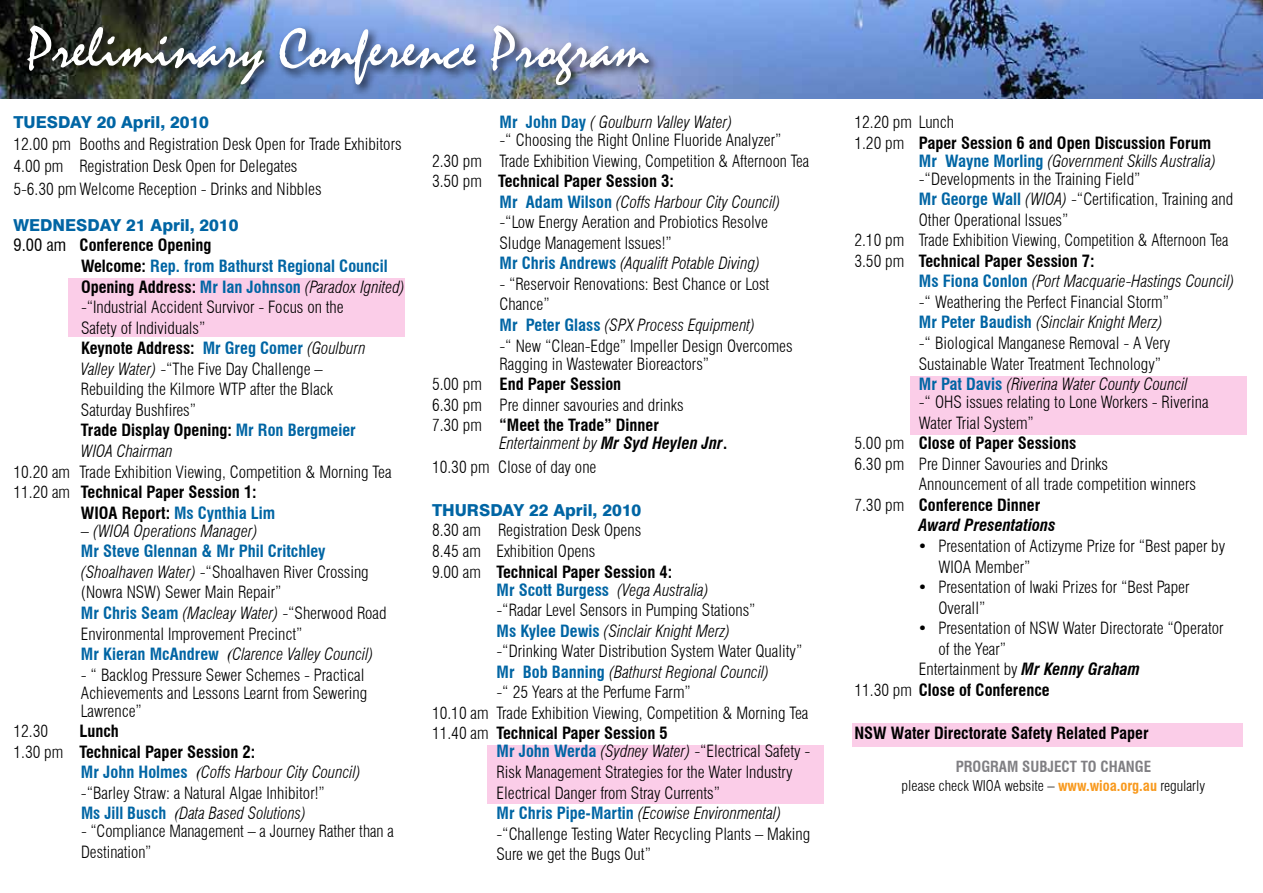
<style>
.page{position:relative;width:1263px;height:893px;background:#fff}
.page>*{position:absolute;margin:0;border:0;box-sizing:border-box;transform-origin:0 0}
.t1{font:58.5px "Mistral";color:#fff}
.t2{font:300 condensed 16.5px/20.5px "Swiss 721 BT";color:#000}
.t3{font:italic 300 condensed 16.5px "Swiss 721 BT";color:#000}
.t4{font:700 condensed 16.5px/20.5px "Swiss 721 BT";color:#000}
.t5{font:700 condensed 16.5px "Swiss 721 BT";color:#0065a4}
.t6{font:800 16.5px "Swiss 721 BT";color:#0065a4}
.t7{font:italic 700 condensed 16.5px "Swiss 721 BT";color:#000}
.t8{font:700 condensed 15px "Swiss 721 BT";color:#807f83}
.t9{font:300 condensed 14.55px "Swiss 721 BT";color:#000}
.s1{font-weight:400}
.s2{color:#000}
.s3{font-weight:700;font-style:normal}
.s4{font-weight:700;font-style:normal;color:#0065a4}
.s5{color:#0065a4}
.s6{font-weight:300;font-style:italic}
.s7{font-style:italic}
.s8{font-weight:300}
.s9{font-weight:700;color:#0065a4}
.s10{font-family:"Times New Roman";font-weight:400;font-style:italic;font-stretch:normal}
.s11{font-family:"Times New Roman";font-weight:400;font-stretch:normal}
.s12{font-weight:700}
.s13{font-weight:700;font-style:italic}
.s14{font-weight:700;color:#f8991d}
</style>
<div class="page">
<div style="left:852px;top:723px;width:390px;height:24px;background:#fbcde8"></div>
<div style="left:910px;top:376px;width:336px;height:58px;background:#fbcde8"></div>
<div style="left:488px;top:746px;width:336px;height:58px;background:#fbcde8"></div>
<div style="left:68px;top:279px;width:336px;height:58px;background:#fbcde8"></div>
<img style="left:0;top:0;width:1263px;height:99px">
<div style="left:23px;top:22px;width:636px;height:74px;background:#000;opacity:.75"></div>
<h1 class="t1" style="left:27px;top:16px;width:623px">Preliminary Conference Program</h1>
<p class="t6" style="left:14px;top:112px;width:197px">TUESDAY 20 April, 2010</p>
<p class="t2" style="left:14px;top:133px;width:390px;line-height:22.4px">12.00 pm Booths and Registration Desk Open for Trade Exhibitors<br>4.00 pm Registration Desk Open for Delegates<br>5-6.30 pm Welcome Reception - Drinks and Nibbles</p>
<p class="t6" style="left:14px;top:215px;width:226px">WEDNESDAY 21 April, 2010</p>
<p class="t4" style="left:14px;top:235px;width:199px"><span class="s1">9.00 am</span> Conference Opening</p>
<p class="t5" style="left:81px;top:256px;width:308px"><span class="s2">Welcome:</span> Rep. from Bathurst Regional Council</p>
<p class="t3" style="left:81px;top:277px;width:325px"><span class="s3">Opening Address:</span> <span class="s4">Mr Ian Johnson</span> (Paradox Ignited)</p>
<p class="t2" style="left:81px;top:297px;width:264px">-“Industrial Accident Survivor - Focus on the</p>
<p class="t2" style="left:81px;top:317px;width:126px">Safety of Individuals”</p>
<p class="t4" style="left:81px;top:338px;width:286px">Keynote Address: <span class="s5">Mr Greg Comer</span> <span class="s6">(Goulburn</span></p>
<p class="t2" style="left:81px;top:359px;width:243px"><span class="s7">Valley Water)</span> -“The Five Day Challenge –</p>
<p class="t2" style="left:81px;top:379px;width:254px">Rebuilding the Kilmore WTP after the Black</p>
<p class="t2" style="left:81px;top:400px;width:117px">Saturday Bushfires”</p>
<p class="t4" style="left:81px;top:420px;width:276px">Trade Display Opening: <span class="s5">Mr Ron Bergmeier</span></p>
<p class="t3" style="left:81px;top:441px;width:93px">WIOA Chairman</p>
<p class="t2" style="left:13px;top:461px;width:380px">10.20 am Trade Exhibition Viewing, Competition &amp; Morning Tea</p>
<p class="t4" style="left:13px;top:482px;width:245px"><span class="s8">11.20 am</span> Technical Paper Session 1:</p>
<p class="t5" style="left:81px;top:503px;width:196px"><span class="s2">WIOA Report:</span> Ms Cynthia Lim</p>
<p class="t3" style="left:81px;top:521px;width:178px">– (WIOA Operations Manager)</p>
<p class="t2" style="left:81px;top:541px;width:307px"><span class="s9">Mr Steve Glennan &amp; Mr Phil Critchley </span><span class="s7">(Shoalhaven Water)</span> -“Shoalhaven River Crossing (Nowra NSW) Sewer Main Repair”<br><span class="s9">Mr Chris Seam</span> <span class="s7">(Macleay Water)</span> -“Sherwood Road Environmental Improvement Precinct”<br><span class="s9">Mr Kieran McAndrew</span> <span class="s10">(</span><span class="s7">Clarence Valley Council)</span></p>
<p class="t2" style="left:81px;top:666px;width:288px;line-height:18px">- “ Backlog Pressure Sewer Schemes - Practical<br>Achievements and Lessons Learnt from Sewering<br>Lawrence”</p>
<p class="t2" style="left:13px;top:721px;width:36px">12.30</p>
<p class="t4" style="left:80px;top:721px;width:41px">Lunch</p>
<p class="t4" style="left:13px;top:741px;width:243px"><span class="s8">1.30 pm</span> Technical Paper Session 2:</p>
<p class="t3" style="left:81px;top:762px;width:281px"><span class="s4">Mr John Holmes</span> <span class="s11">(</span>Coffs Harbour City Council)</p>
<p class="t2" style="left:81px;top:783px;width:245px">-“Barley Straw: a Natural Algae Inhibitor!”</p>
<p class="t3" style="left:81px;top:803px;width:227px"><span class="s4">Ms Jill Busch</span> <span class="s11">(</span>Data Based Solutions)</p>
<p class="t2" style="left:81px;top:821px;width:314px">- “Compliance Management – a Journey Rather than a<br>Destination”</p>
<p class="t2" style="left:500px;top:113px;width:283px;line-height:18px"><span class="s9">Mr John Day</span> <span class="s7">( Goulburn Valley Water)<br></span>-“ Choosing the Right Online Fluoride Analyzer”</p>
<p class="t2" style="left:432px;top:150px;width:379px">2.30 pm Trade Exhibition Viewing, Competition &amp; Afternoon Tea</p>
<p class="t4" style="left:432px;top:171px;width:243px"><span class="s8">3.50 pm</span> Technical Paper Session 3:</p>
<p class="t3" style="left:500px;top:192px;width:283px"><span class="s4">Mr Adam Wilson</span> (Coffs Harbour City Council)</p>
<p class="t2" style="left:500px;top:212px;width:270px">-“Low Energy Aeration and Probiotics Resolve</p>
<p class="t2" style="left:500px;top:232px;width:174px">Sludge Management Issues!”</p>
<p class="t3" style="left:500px;top:253px;width:262px"><span class="s4">Mr Chris Andrews</span> (Aqualift Potable Diving)</p>
<p class="t2" style="left:500px;top:274px;width:295px">- “Reservoir Renovations: Best Chance or Lost Chance”<br><span class="s9">Mr Peter Glass</span> <span class="s7">(SPX Process Equipment)<br></span>-“ New “Clean-Edge” Impeller Design Overcomes</p>
<p class="t2" style="left:432px;top:353px;width:279px;text-indent:68px">Ragging in Wastewater Bioreactors”<br>5.00 pm <span class="s12">End Paper Session<br></span>6.30 pm Pre dinner savouries and drinks<br>7.30 pm <span class="s12">“Meet the Trade” Dinner</span></p>
<p class="t2" style="left:432px;top:431px;width:297px;line-height:23.5px;text-indent:68px"><span class="s7">Entertainment by</span> <span class="s13">Mr Syd Heylen Jnr</span><span class="s12">.<br></span>10.30 pm Close of day one</p>
<p class="t6" style="left:432px;top:500px;width:211px">THURSDAY 22 April, 2010</p>
<p class="t2" style="left:432px;top:520px;width:242px">8.30 am Registration Desk Opens<br>8.45 am Exhibition Opens<br>9.00 am <span class="s12">Technical Paper Session 4:</span></p>
<p class="t3" style="left:496px;top:580px;width:214px"><span class="s4">Mr Scott Burgess</span> (Vega Australia)</p>
<p class="t2" style="left:496px;top:600px;width:261px">-“Radar Level Sensors in Pumping Stations”</p>
<p class="t3" style="left:496px;top:621px;width:235px"><span class="s4">Ms Kylee Dewis</span> (Sinclair Knight Merz)</p>
<p class="t2" style="left:496px;top:641px;width:307px">-“Drinking Water Distribution System Water Quality”</p>
<p class="t3" style="left:496px;top:662px;width:274px"><span class="s4">Mr Bob Banning</span> (Bathurst Regional Council)</p>
<p class="t2" style="left:496px;top:682px;width:196px">-“ 25 Years at the Perfume Farm”</p>
<p class="t2" style="left:432px;top:703px;width:378px">10.10 am Trade Exhibition Viewing, Competition &amp; Morning Tea</p>
<p class="t4" style="left:432px;top:723px;width:237px"><span class="s8">11.40 am</span> Technical Paper Session 5</p>
<p class="t2" style="left:496px;top:741px;width:315px"><span class="s9">Mr John Werda</span> <span class="s7">(Sydney Water)</span> -“Electrical Safety - Risk Management Strategies for the Water Industry Electrical Danger from Stray Currents”<br><span class="s9">Mr Chris Pipe-Martin</span> <span class="s7">(Ecowise Environmental) </span>-“Challenge Testing Water Recycling Plants – Making Sure we get the Bugs Out”</p>
<p class="t4" style="left:854px;top:112px;width:358px"><span class="s8">12.20 pm Lunch<br>1.20 pm</span> Paper Session 6 and Open Discussion Forum</p>
<p class="t2" style="left:919px;top:152px;width:299px;line-height:18px"><span class="s9">Mr Wayne Morling</span> <span class="s7">(Government Skills Australia) </span>-“Developments in the Training Field”</p>
<p class="t2" style="left:919px;top:189px;width:316px"><span class="s9">Mr George Wall</span> <span class="s7">(WIOA)</span> -“Certification, Training and</p>
<p class="t2" style="left:919px;top:210px;width:151px">Other Operational Issues”</p>
<p class="t2" style="left:854px;top:230px;width:376px">2.10 pm Trade Exhibition Viewing, Competition &amp; Afternoon Tea</p>
<p class="t4" style="left:854px;top:250px;width:242px"><span class="s8">3.50 pm</span> Technical Paper Session 7:</p>
<p class="t3" style="left:919px;top:271px;width:317px"><span class="s4">Ms Fiona Conlon</span> (Port Macquarie-Hastings Council)</p>
<p class="t2" style="left:919px;top:292px;width:252px">-“ Weathering the Perfect Financial Storm”</p>
<p class="t3" style="left:919px;top:313px;width:245px"><span class="s4">Mr Peter Baudish</span> (Sinclair Knight Merz)</p>
<p class="t2" style="left:919px;top:333px;width:253px">-“ Biological Manganese Removal - A Very</p>
<p class="t2" style="left:919px;top:353px;width:244px">Sustainable Water Treatment Technology”</p>
<p class="t3" style="left:919px;top:374px;width:270px"><span class="s4">Mr Pat Davis</span> (Riverina Water County Council</p>
<p class="t2" style="left:919px;top:392px;width:291px">-“ OHS issues relating to Lone Workers - Riverina</p>
<p class="t2" style="left:919px;top:412px;width:117px">Water Trial System”</p>
<p class="t4" style="left:854px;top:433px;width:223px"><span class="s8">5.00 pm</span> Close of Paper Sessions</p>
<p class="t2" style="left:854px;top:453px;width:255px">6.30 pm Pre Dinner Savouries and Drinks</p>
<p class="t2" style="left:919px;top:474px;width:279px">Announcement of all trade competition winners</p>
<p class="t4" style="left:854px;top:495px;width:187px"><span class="s8">7.30 pm</span> Conference Dinner</p>
<p class="t7" style="left:919px;top:516px;width:138px">Award Presentations</p>
<p class="t2" style="left:938px;top:536px;width:288px;text-indent:-20px">• Presentation of Actizyme Prize for “Best paper by<br>WIOA Member”</p>
<p class="t2" style="left:938px;top:577px;width:253px;text-indent:-20px">• Presentation of Iwaki Prizes for “Best Paper<br>Overall”</p>
<p class="t2" style="left:919px;top:618px;width:306px">• Presentation of NSW Water Directorate “Operator</p>
<p class="t2" style="left:938px;top:639px;width:69px">of the Year”</p>
<p class="t2" style="left:919px;top:659px;width:223px">Entertainment by <span class="s13">Mr Kenny Graham</span></p>
<p class="t4" style="left:854px;top:680px;width:197px"><span class="s8">11.30 pm</span> Close of Conference</p>
<p class="t4" style="left:854px;top:723px;width:296px">NSW Water Directorate Safety Related Paper</p>
<p class="t8" style="left:956px;top:757px;width:17px">Program</p>
<p class="t8" style="left:1022px;top:757px;width:26px">Subjecttochang</p>
<p class="t8" style="left:1144px;top:757px;width:9px">E</p>
<p class="t9" style="left:902px;top:777px;width:305px">please check WIOA website – <span class="s14">www.wioa.org.au</span> regularly</p>
</div>
